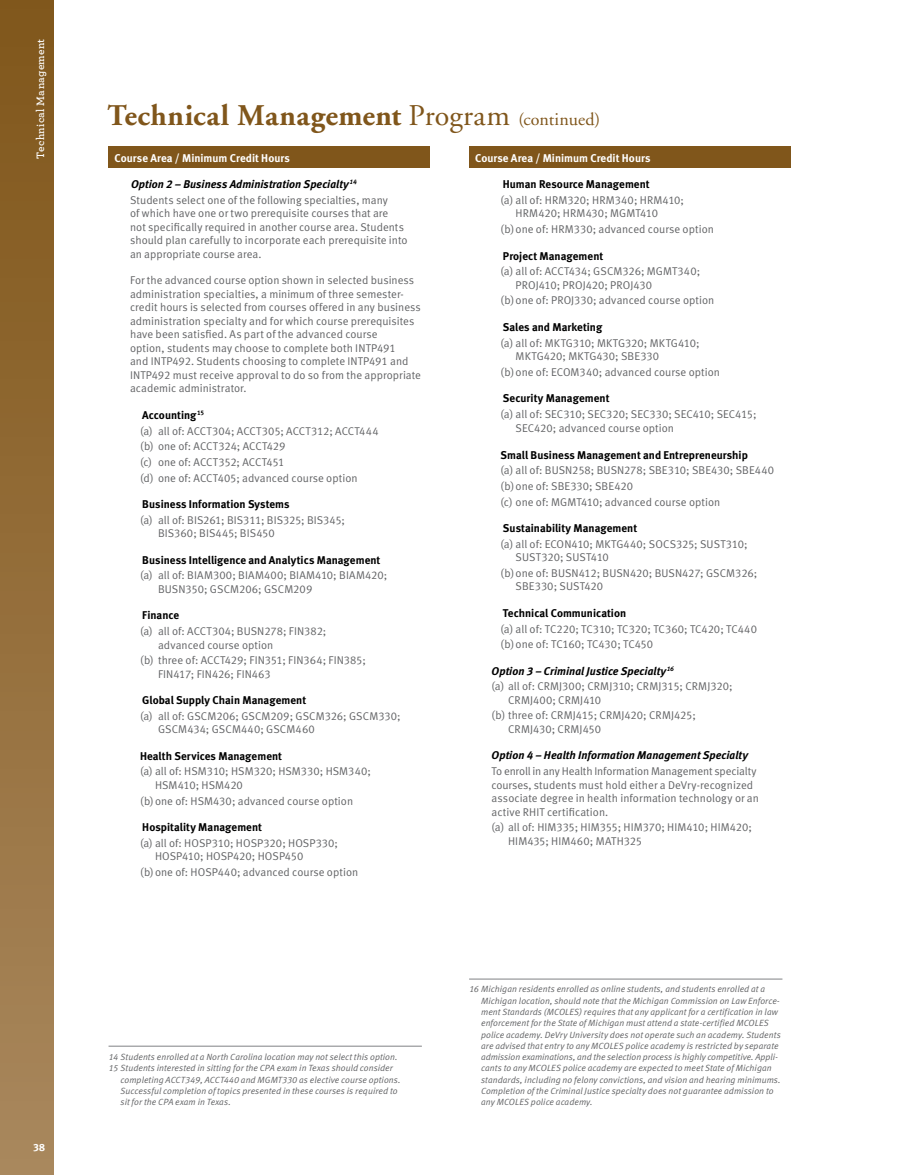
<style>
.page{position:relative;width:918px;height:1175px;background:#fff}
.page>*{position:absolute;margin:0;border:0;box-sizing:border-box;transform-origin:0 0}
.t1{font:700 30px "Adobe Garamond LT";letter-spacing:.015em;color:#80561b}
.t2{font:11.25px/13.5px "Meta Normal LF";letter-spacing:.005em;color:#636466}
.t3{font:11.25px "Meta Bold LF";color:#000}
.t4{font:italic 11.25px "Meta Bold LF";letter-spacing:.005em;color:#000}
.t5{font:11.25px "Meta Bold LF";letter-spacing:.005em;color:#fff}
.t6{font:600 11.25px "Archer";letter-spacing:.025em;color:#fff}
.t7{font:10.5px "Meta Bold LF";color:#fff}
.t8{font:italic 9px/11.2px "Meta Normal LF";letter-spacing:.005em;color:#636466}
.s1{font-family:"Adobe Garamond";font-weight:400}
.s2{font-family:"Adobe Garamond";font-weight:400;font-size:18px}
</style>
<div class="page">
<div style="left:0;top:0;width:54px;height:1174px;background:linear-gradient(to bottom,#805619,#a9875c)"></div>
<div style="left:109px;top:147px;width:321px;height:21px;background:#80561b"></div>
<hr style="left:109px;top:1045px;width:313px;height:1px;background:#808285">
<div style="left:469px;top:147px;width:321px;height:21px;background:#80561b"></div>
<hr style="left:469px;top:978px;width:313px;height:1px;background:#808285">
<p class="t6" style="left:32px;top:159px;width:121px;rotate:-90deg">Technical Management</p>
<p class="t7" style="left:33px;top:1141px;width:13px">38</p>
<h1 class="t1" style="left:107px;top:98px;width:494px">Technical Management <span class="s1">Program</span> <span class="s2">(continued)</span></h1>
<p class="t5" style="left:115px;top:151px;width:177px">Course Area / Minimum Credit Hours</p>
<p class="t4" style="left:131px;top:177px;width:227px">Option 2 – Business Administration Specialty<sup>14</sup></p>
<p class="t2" style="left:130px;top:193px;width:279px">Students select one of the following specialties, many<br>of which have one or two prerequisite courses that are<br>not specifically required in another course area. Students should plan carefully to incorporate each prerequisite into an appropriate course area.</p>
<p class="t2" style="left:130px;top:273px;width:292px">For the advanced course option shown in selected business administration specialties, a minimum of three semester&shy;credit hours is selected from courses offered in any business administration specialty and for which course prerequisites have been satisfied. As part of the advanced course<br>option, students may choose to complete both INTP491<br>and INTP492. Students choosing to complete INTP491 and INTP492 must receive approval to do so from the appropriate academic administrator.</p>
<p class="t3" style="left:142px;top:408px;width:63px">Accounting<sup>15</sup></p>
<p class="t2" style="left:140px;top:423px;width:240px;line-height:15.6px">(a) all of: ACCT304; ACCT305; ACCT312; ACCT444 (b) one of: ACCT324; ACCT429<br>(c) one of: ACCT352; ACCT451<br>(d) one of: ACCT405; advanced course option</p>
<p class="t3" style="left:142px;top:497px;width:149px">Business Information Systems</p>
<p class="t2" style="left:158px;top:513px;width:189px;text-indent:-18px">(a) all of: BIS261; BIS311; BIS325; BIS345;<br>BIS360; BIS445; BIS450</p>
<p class="t3" style="left:142px;top:552px;width:240px">Business Intelligence and Analytics Management</p>
<p class="t2" style="left:158px;top:568px;width:231px;text-indent:-18px">(a) all of: BIAM300; BIAM400; BIAM410; BIAM420;<br>BUSN350; GSCM206; GSCM209</p>
<p class="t3" style="left:142px;top:608px;width:38px">Finance</p>
<p class="t2" style="left:158px;top:624px;width:170px;text-indent:-18px">(a) all of: ACCT304; BUSN278; FIN382; advanced course option</p>
<p class="t2" style="left:158px;top:653px;width:209px;text-indent:-18px">(b) three of: ACCT429; FIN351; FIN364; FIN385;<br>FIN417; FIN426; FIN463</p>
<p class="t3" style="left:142px;top:693px;width:165px">Global Supply Chain Management</p>
<p class="t2" style="left:158px;top:709px;width:244px;text-indent:-18px">(a) all of: GSCM206; GSCM209; GSCM326; GSCM330;<br>GSCM434; GSCM440; GSCM460</p>
<p class="t3" style="left:140px;top:748px;width:144px">Health Services Management</p>
<p class="t2" style="left:155px;top:764px;width:217px;text-indent:-15px">(a) all of: HSM310; HSM320; HSM330; HSM340;<br>HSM410; HSM420</p>
<p class="t2" style="left:140px;top:794px;width:215px">(b)one of: HSM430; advanced course option</p>
<p class="t3" style="left:142px;top:820px;width:121px">Hospitality Management</p>
<p class="t2" style="left:155px;top:836px;width:185px;text-indent:-15px">(a) all of: HOSP310; HOSP320; HOSP330;<br>HOSP410; HOSP420; HOSP450</p>
<p class="t2" style="left:140px;top:865px;width:220px">(b)one of: HOSP440; advanced course option</p>
<p class="t8" style="left:109px;top:1050px;width:291px">14 Students enrolled at a North Carolina location may not select this option.</p>
<p class="t8" style="left:109px;top:1062px;width:286px">15 Students interested in sitting for the CPA exam in Texas should consider</p>
<p class="t8" style="left:121px;top:1073px;width:281px">completing ACCT349, ACCT440 and MGMT330 as elective course options.</p>
<p class="t8" style="left:121px;top:1084px;width:278px">Successful completion of topics presented in these courses is required to</p>
<p class="t8" style="left:121px;top:1096px;width:112px">sit for the CPA exam in Texas.</p>
<p class="t5" style="left:475px;top:151px;width:177px">Course Area / Minimum Credit Hours</p>
<p class="t3" style="left:503px;top:177px;width:148px">Human Resource Management</p>
<p class="t2" style="left:516px;top:193px;width:170px;text-indent:-15px">(a) all of: HRM320; HRM340; HRM410;<br>HRM420; HRM430; MGMT410</p>
<p class="t2" style="left:501px;top:222px;width:215px">(b)one of: HRM330; advanced course option</p>
<p class="t3" style="left:503px;top:248px;width:102px">Project Management</p>
<p class="t2" style="left:516px;top:264px;width:186px;text-indent:-15px">(a) all of: ACCT434; GSCM326; MGMT340;<br>PROJ410; PROJ420; PROJ430</p>
<p class="t2" style="left:501px;top:293px;width:215px">(b)one of: PROJ330; advanced course option</p>
<p class="t3" style="left:503px;top:320px;width:101px">Sales and Marketing</p>
<p class="t2" style="left:516px;top:336px;width:185px;text-indent:-15px">(a) all of: MKTG310; MKTG320; MKTG410;<br>MKTG420; MKTG430; SBE330</p>
<p class="t2" style="left:501px;top:365px;width:221px">(b)one of: ECOM340; advanced course option</p>
<p class="t3" style="left:503px;top:391px;width:108px">Security Management</p>
<p class="t2" style="left:516px;top:406px;width:242px;line-height:14.2px;text-indent:-15px">(a) all of: SEC310; SEC320; SEC330; SEC410; SEC415;<br>SEC420; advanced course option</p>
<p class="t3" style="left:501px;top:447px;width:249px">Small Business Management and Entrepreneurship</p>
<p class="t2" style="left:501px;top:462px;width:275px;line-height:15.6px">(a) all of: BUSN258; BUSN278; SBE310; SBE430; SBE440 (b)one of: SBE330; SBE420<br>(c) one of: MGMT410; advanced course option</p>
<p class="t3" style="left:503px;top:521px;width:136px">Sustainability Management</p>
<p class="t2" style="left:516px;top:537px;width:234px;text-indent:-15px">(a) all of: ECON410; MKTG440; SOCS325; SUST310;<br>SUST320; SUST410</p>
<p class="t2" style="left:516px;top:566px;width:243px;text-indent:-15px">(b)one of: BUSN412; BUSN420; BUSN427; GSCM326;<br>SBE330; SUST420</p>
<p class="t3" style="left:503px;top:606px;width:125px">Technical Communication</p>
<p class="t2" style="left:501px;top:620px;width:258px;line-height:15.6px">(a) all of: TC220; TC310; TC320; TC360; TC420; TC440 (b)one of: TC160; TC430; TC450</p>
<p class="t4" style="left:492px;top:663px;width:184px">Option 3 – Criminal Justice Specialty<sup>16</sup></p>
<p class="t2" style="left:508px;top:679px;width:226px;text-indent:-16px">(a) all of: CRMJ300; CRMJ310; CRMJ315; CRMJ320;<br>CRMJ400; CRMJ410</p>
<p class="t2" style="left:508px;top:708px;width:189px;text-indent:-17px">(b) three of: CRMJ415; CRMJ420; CRMJ425;<br>CRMJ430; CRMJ450</p>
<p class="t4" style="left:492px;top:748px;width:258px">Option 4 – Health Information Management Specialty</p>
<p class="t2" style="left:492px;top:764px;width:269px">To enroll in any Health Information Management specialty courses, students must hold either a DeVry-recognized associate degree in health information technology or an active RHIT certification.</p>
<p class="t2" style="left:508px;top:820px;width:245px;text-indent:-16px">(a) all of: HIM335; HIM355; HIM370; HIM410; HIM420;<br>HIM435; HIM460; MATH325</p>
<p class="t8" style="left:481px;top:983px;width:301px;text-indent:-12px">16 Michigan residents enrolled as online students, and students enrolled at a Michigan location, should note that the Michigan Commission on Law Enforce&shy;ment Standards (MCOLES) requires that any applicant for a certification in law enforcement for the State of Michigan must attend a state-certified MCOLES police academy. DeVry University does not operate such an academy. Students are advised that entry to any MCOLES police academy is restricted by separate admission examinations, and the selection process is highly competitive. Appli&shy;cants to any MCOLES police academy are expected to meet State of Michigan standards, including no felony convictions, and vision and hearing minimums.<br>Completion of the Criminal Justice specialty does not guarantee admission to any MCOLES police academy.</p>
</div>
